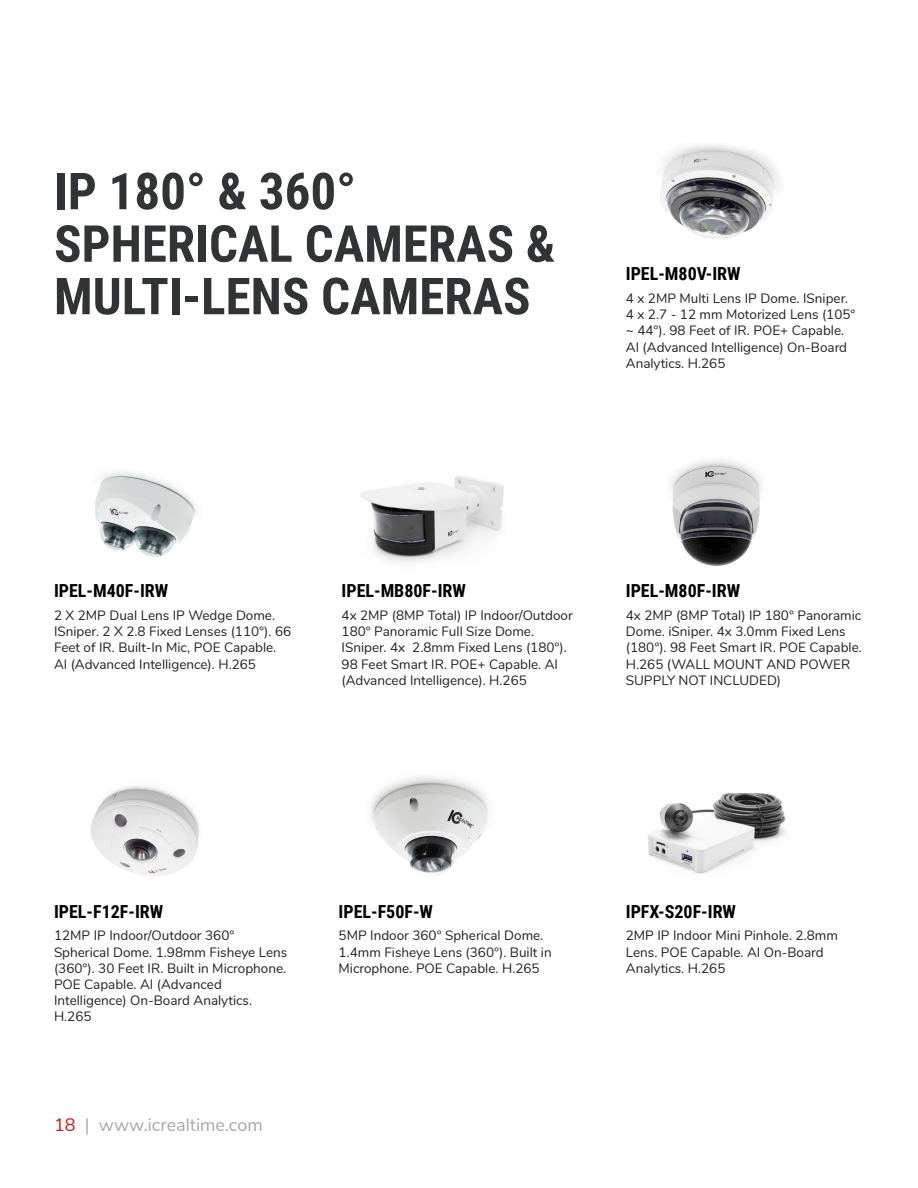
<style>
.page{position:relative;width:918px;height:1188px;background:#fff}
.page>*{position:absolute;margin:0;border:0;box-sizing:border-box;transform-origin:0 0}
.Page_Footer{font:700 51px "Roboto Condensed";color:#323334}
.Product_Title{font:700 18px "Roboto Condensed";color:#000}
.t1{font:18px "Nunito Sans";color:#a8a9ad}
.Product_Description{font:13.5px/16.2px "Nunito";color:#231f20}
.s1{color:#c02025}
</style>
<div class="page">
<img style="left:660px;top:145px;width:119px;height:94px">
<img style="left:95px;top:472px;width:102px;height:85px">
<img style="left:360px;top:476px;width:144px;height:86px">
<img style="left:671px;top:460px;width:90px;height:106px">
<img style="left:90px;top:786px;width:110px;height:90px">
<img style="left:370px;top:776px;width:119px;height:98px">
<img style="left:648px;top:793px;width:138px;height:81px">
<p class="Page_Footer" style="left:54px;top:155px;width:304px">IP 180° &amp; 360°</p>
<p class="Page_Footer" style="left:54px;top:208px;width:503px">SPHERICAL CAMERAS &amp;</p>
<p class="Page_Footer" style="left:54px;top:260px;width:478px">MULTI-LENS CAMERAS</p>
<p class="Product_Title" style="left:626px;top:261px;width:116px">IPEL-M80V-IRW</p>
<p class="Product_Description" style="left:626px;top:289px;width:231px">4 x 2MP Multi Lens IP Dome. ISniper.<br>4 x 2.7 - 12 mm Motorized Lens (105° ~ 44°). 98 Feet of IR. POE+ Capable.<br>AI (Advanced Intelligence) On-Board<br>Analytics. H.265</p>
<p class="Product_Title" style="left:54px;top:578px;width:116px">IPEL-M40F-IRW</p>
<p class="Product_Title" style="left:342px;top:578px;width:126px">IPEL-MB80F-IRW</p>
<p class="Product_Description" style="left:54px;top:606px;width:239px">2 X 2MP Dual Lens IP Wedge Dome.<br>ISniper. 2 X 2.8 Fixed Lenses (110°). 66<br>Feet of IR. Built-In Mic, POE Capable.<br>AI (Advanced Intelligence). H.265</p>
<p class="Product_Description" style="left:342px;top:606px;width:233px">4x 2MP (8MP Total) IP Indoor/Outdoor 180° Panoramic Full Size Dome.<br>ISniper. 4x 2.8mm Fixed Lens (180°).<br>98 Feet Smart IR. POE+ Capable. AI (Advanced Intelligence). H.265</p>
<p class="Product_Title" style="left:626px;top:578px;width:116px">IPEL-M80F-IRW</p>
<p class="Product_Description" style="left:626px;top:606px;width:238px">4x 2MP (8MP Total) IP 180° Panoramic<br>Dome. iSniper. 4x 3.0mm Fixed Lens (180°). 98 Feet Smart IR. POE Capable.<br>H.265 (WALL MOUNT AND POWER<br>SUPPLY NOT INCLUDED)</p>
<p class="Product_Title" style="left:54px;top:899px;width:111px">IPEL-F12F-IRW</p>
<p class="Product_Description" style="left:54px;top:927px;width:235px">12MP IP Indoor/Outdoor 360°<br>Spherical Dome. 1.98mm Fisheye Lens (360°). 30 Feet IR. Built in Microphone.<br>POE Capable. AI (Advanced<br>Intelligence) On-Board Analytics.<br>H.265</p>
<h2 class="t1" style="left:54px;top:1111px;width:210px"><span class="s1">18</span> | www.icrealtime.com</h2>
<p class="Product_Title" style="left:339px;top:899px;width:96px">IPEL-F50F-W</p>
<p class="Product_Description" style="left:339px;top:927px;width:215px">5MP Indoor 360° Spherical Dome.<br>1.4mm Fisheye Lens (360°). Built in<br>Microphone. POE Capable. H.265</p>
<p class="Product_Title" style="left:626px;top:899px;width:112px">IPFX-S20F-IRW</p>
<p class="Product_Description" style="left:626px;top:927px;width:214px">2MP IP Indoor Mini Pinhole. 2.8mm<br>Lens. POE Capable. AI On-Board<br>Analytics. H.265</p>
</div>
